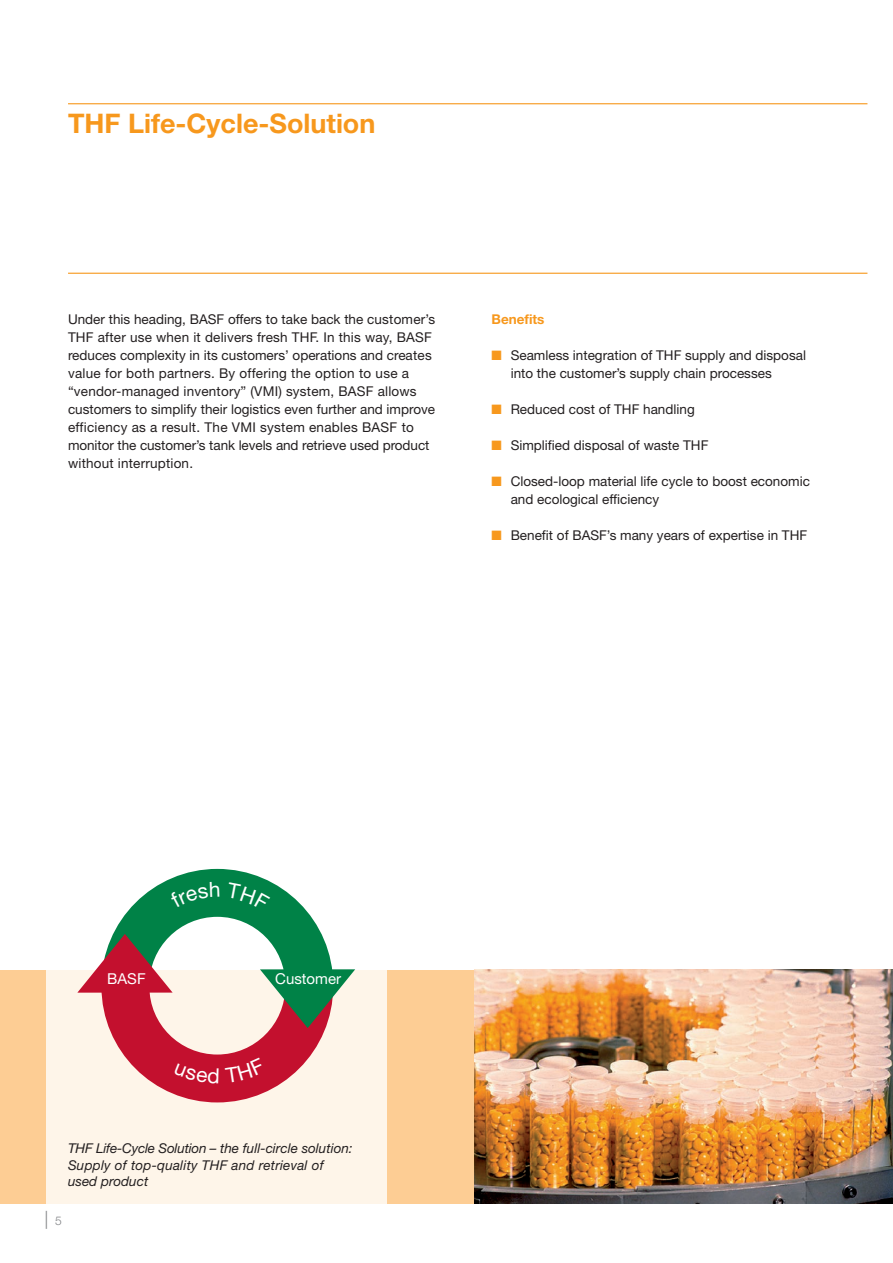
<style>
.page{position:relative;width:893px;height:1263px;background:#fff}
.page>*{position:absolute;margin:0;border:0;box-sizing:border-box;transform-origin:0 0}
._01_Headline_18pt_He{font:700 27px "Helvetica Neue LT Pro";color:#f7981d}
.t1{font:300 18px "Helvetica Neue LT Pro";color:#808285}
._01_Headline_18pt_He-2{font:15px "Helvetica Neue LT Pro";color:#fff}
._03_Bodytext_9pt_Hel{font:13.5px/18px "Helvetica Neue LT Pro";color:#231f20}
._07_BU_9pt_Helv_roma{font:italic 13.5px/16.5px "Helvetica Neue LT Pro";color:#231f20}
._05_Zwischenheadline{font:700 13.5px "Helvetica Neue LT Pro";color:#f7981d}
.s1{color:#f7981d}
.s2{font-size:12px}
</style>
<div class="page">
<div style="left:0;top:969px;width:893px;height:234px;background:#fdcd94"></div>
<hr style="left:68px;top:103px;width:799px;height:1px;background:#f7981d">
<hr style="left:68px;top:273px;width:799px;height:1px;background:#f7981d">
<img style="left:474px;top:969px;width:419px;height:234px">
<div style="left:47px;top:969px;width:340px;height:234px;background:#fef5e9"></div>
<svg style="left:77px;top:869px;width:278px;height:233px"></svg>
<p class="_01_Headline_18pt_He" style="left:68px;top:107px;width:309px">THF Life-Cycle-Solution</p>
<p class="_03_Bodytext_9pt_Hel" style="left:68px;top:310px;width:369px">Under this heading, BASF offers to take back the customer’s THF after use when it delivers fresh THF. In this way, BASF reduces complexity in its customers’ operations and creates value for both partners. By offering the option to use a “vendor-managed inventory” (VMI) system, BASF allows customers to simplify their logistics even further and improve efficiency as a result. The VMI system enables BASF to monitor the customer’s tank levels and retrieve used product without interruption.</p>
<p class="_05_Zwischenheadline" style="left:492px;top:311px;width:54px">Benefits</p>
<p class="_03_Bodytext_9pt_Hel" style="left:511px;top:346px;width:297px;text-indent:-19px"><span class="s1">■</span> Seamless integration of THF supply and disposal into the customer’s supply chain processes</p>
<p class="_03_Bodytext_9pt_Hel" style="left:492px;top:400px;width:205px"><span class="s1">■</span> Reduced cost of THF handling</p>
<p class="_03_Bodytext_9pt_Hel" style="left:492px;top:436px;width:218px"><span class="s1">■</span> Simplified disposal of waste THF</p>
<p class="_03_Bodytext_9pt_Hel" style="left:511px;top:472px;width:301px;text-indent:-19px"><span class="s1">■</span> Closed-loop material life cycle to boost economic and ecological efficiency</p>
<p class="_03_Bodytext_9pt_Hel" style="left:492px;top:526px;width:317px"><span class="s1">■</span> Benefit of BASF’s many years of expertise in THF</p>
<p class="_01_Headline_18pt_He-2" style="left:107px;top:969px;width:40px">BASF</p>
<p class="_01_Headline_18pt_He-2" style="left:275px;top:969px;width:67px">Customer</p>
<p class="_07_BU_9pt_Helv_roma" style="left:68px;top:1140px;width:286px">THF Life-Cycle Solution – the full-circle solution:<br>Supply of top-quality THF and retrieval of used product</p>
<p class="t1" style="left:45px;top:1207px;width:19px">| <span class="s2">5</span></p>
</div>
